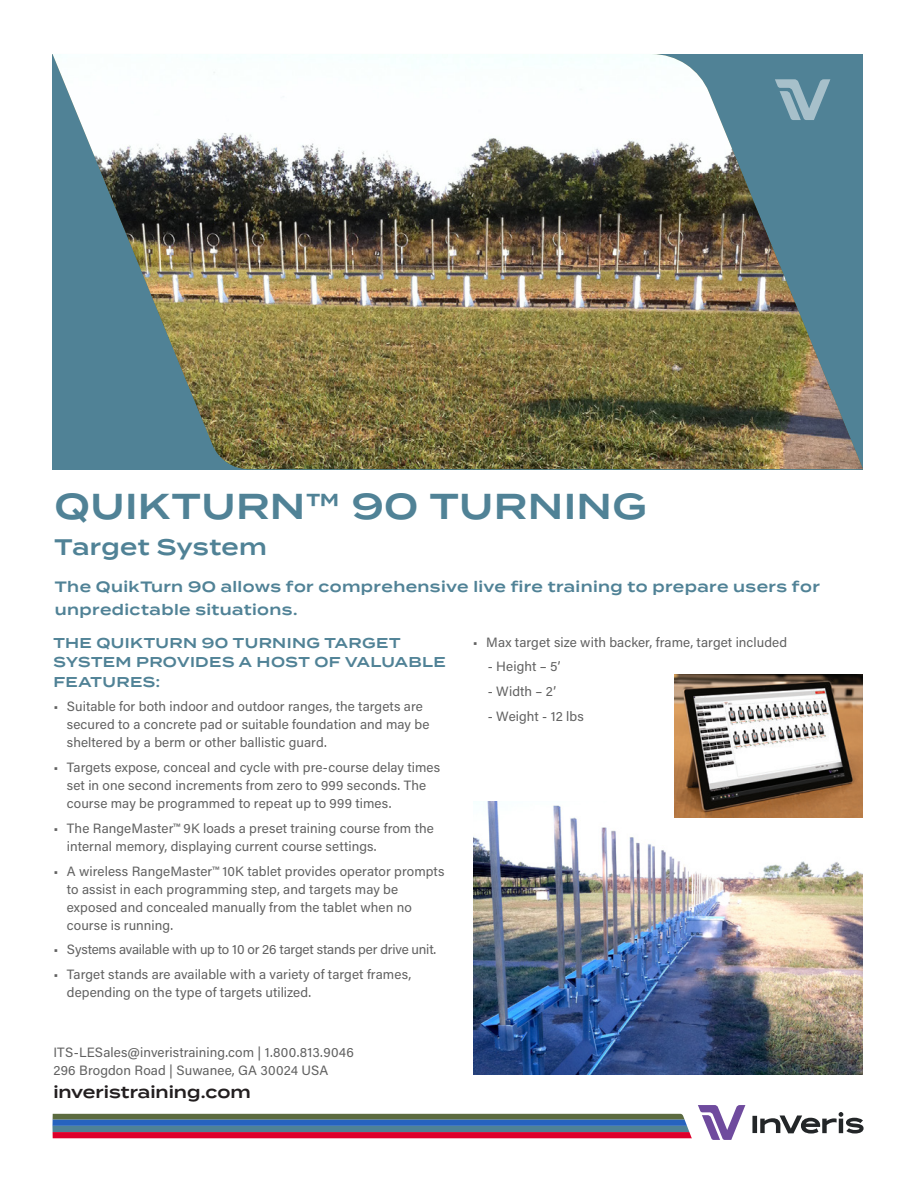
<style>
.page{position:relative;width:918px;height:1188px;background:#fff}
.page>*{position:absolute;margin:0;border:0;box-sizing:border-box;transform-origin:0 0}
.Comm-top_title{font:600 36px "Termina";letter-spacing:.015em;color:#508296}
.comm_main_title_minor_text{font:600 22.5px "Termina";letter-spacing:.015em;color:#508296}
.t1{font:600 16.5px "Termina";color:#231f20}
.comm_-_subtitle_mid{font:600 15px/22.5px "Termina";letter-spacing:.025em;color:#508296}
.comm_text_hed{font:600 14.25px/19.5px "Termina";letter-spacing:.025em;color:#508296}
.main_body_sub_bullet{font:13.5px/18px "Acumin Pro";letter-spacing:.005em;color:#616161}
.main_body_sub_bullet-2{font:13.5px "Acumin Pro";letter-spacing:-.015em;color:#616161}
</style>
<div class="page">
<img style="left:52px;top:54px;width:811px;height:415px">
<svg style="left:752px;top:1112px;width:112px;height:22px"></svg>
<svg style="left:698px;top:1105px;width:47px;height:35px"></svg>
<svg style="left:52px;top:1114px;width:640px;height:24px"></svg>
<img style="left:474px;top:801px;width:389px;height:273px">
<img style="left:674px;top:674px;width:189px;height:144px">
<p class="Comm-top_title" style="left:54px;top:480px;width:594px">QUIKTURN™ 90 TURNING</p>
<p class="comm_main_title_minor_text" style="left:54px;top:530px;width:214px">Target System</p>
<p class="comm_-_subtitle_mid" style="left:55px;top:575px;width:767px">The QuikTurn 90 allows for comprehensive live fire training to prepare users for unpredictable situations.</p>
<p class="comm_text_hed" style="left:53px;top:633px;width:394px">THE QUIKTURN 90 TURNING TARGET<br>SYSTEM PROVIDES A HOST OF VALUABLE<br>FEATURES:</p>
<p class="main_body_sub_bullet" style="left:67px;top:697px;width:364px;text-indent:-14px">• Suitable for both indoor and outdoor ranges, the targets are secured to a concrete pad or suitable foundation and may be sheltered by a berm or other ballistic guard.</p>
<p class="main_body_sub_bullet" style="left:67px;top:758px;width:375px;text-indent:-14px">• Targets expose, conceal and cycle with pre-course delay times set in one second increments from zero to 999 seconds. The course may be programmed to repeat up to 999 times.</p>
<p class="main_body_sub_bullet" style="left:67px;top:819px;width:369px;text-indent:-14px">• The RangeMaster™ 9K loads a preset training course from the internal memory, displaying current course settings.</p>
<p class="main_body_sub_bullet" style="left:67px;top:861px;width:379px;text-indent:-14px">• A wireless RangeMaster™ 10K tablet provides operator prompts to assist in each programming step, and targets may be exposed and concealed manually from the tablet when no course is running.</p>
<p class="main_body_sub_bullet-2" style="left:53px;top:940px;width:385px">• Systems available with up to 10 or 26 target stands per drive unit.</p>
<p class="main_body_sub_bullet" style="left:67px;top:965px;width:346px;text-indent:-14px">• Target stands are available with a variety of target frames, depending on the type of targets utilized.</p>
<p class="main_body_sub_bullet" style="left:53px;top:1043px;width:302px">ITS-LESales@inveristraining.com | 1.800.813.9046<br>296 Brogdon Road | Suwanee, GA 30024 USA</p>
<p class="t1" style="left:53px;top:1080px;width:199px">inveristraining.com</p>
<p class="main_body_sub_bullet" style="left:473px;top:632px;width:316px">• Max target size with backer, frame, target included</p>
<p class="main_body_sub_bullet" style="left:488px;top:657px;width:74px">- Height – 5’</p>
<p class="main_body_sub_bullet" style="left:488px;top:682px;width:70px">- Width – 2’</p>
<p class="main_body_sub_bullet" style="left:488px;top:707px;width:97px">- Weight - 12 lbs</p>
</div>
